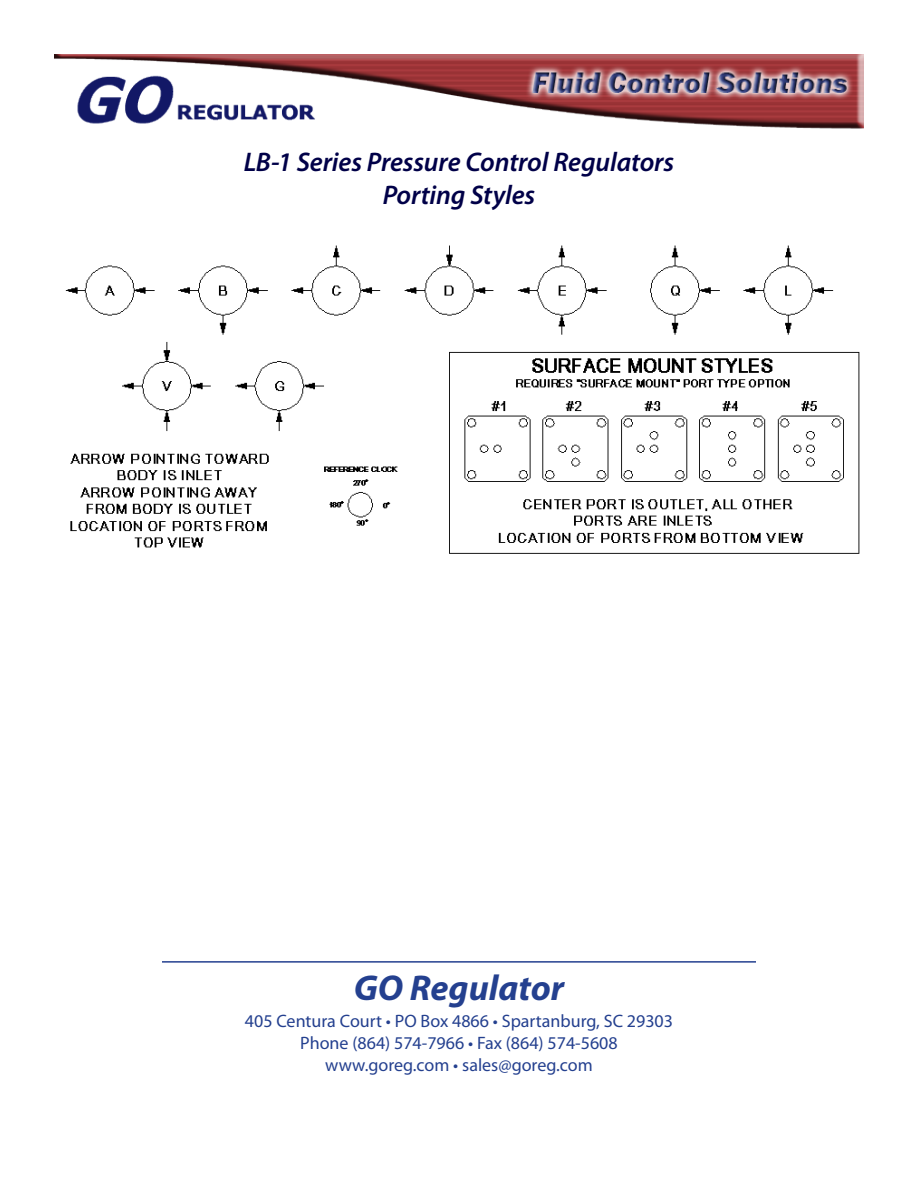
<style>
.page{position:relative;width:918px;height:1188px;background:#fff}
.page>*{position:absolute;margin:0;border:0;box-sizing:border-box;transform-origin:0 0}
.t1{font:italic 700 36px "Myriad Pro";color:#24408f}
.t2{font:italic 600 27px/32.4px "Myriad Pro";letter-spacing:-.005em;color:#000048;text-align:center}
.t3{font:18px/21.6px "Myriad Pro";color:#24408f;text-align:center}
</style>
<div class="page">
<img style="left:54px;top:54px;width:810px;height:75px">
<hr style="left:162px;top:961px;width:594px;height:2px;background:#24408f">
<img style="left:65px;top:245px;width:795px;height:309px">
<h2 class="t2" style="left:244px;top:146px;width:432px">LB-1 Series Pressure Control Regulators<br>Porting Styles</h2>
<h1 class="t1" style="left:354px;top:965px;width:212px">GO Regulator</h1>
<p class="t3" style="left:245px;top:1010px;width:430px">405 Centura Court • PO Box 4866 • Spartanburg, SC 29303<br>Phone (864) 574-7966 • Fax (864) 574-5608 www.goreg.com • sales@goreg.com</p>
</div>
